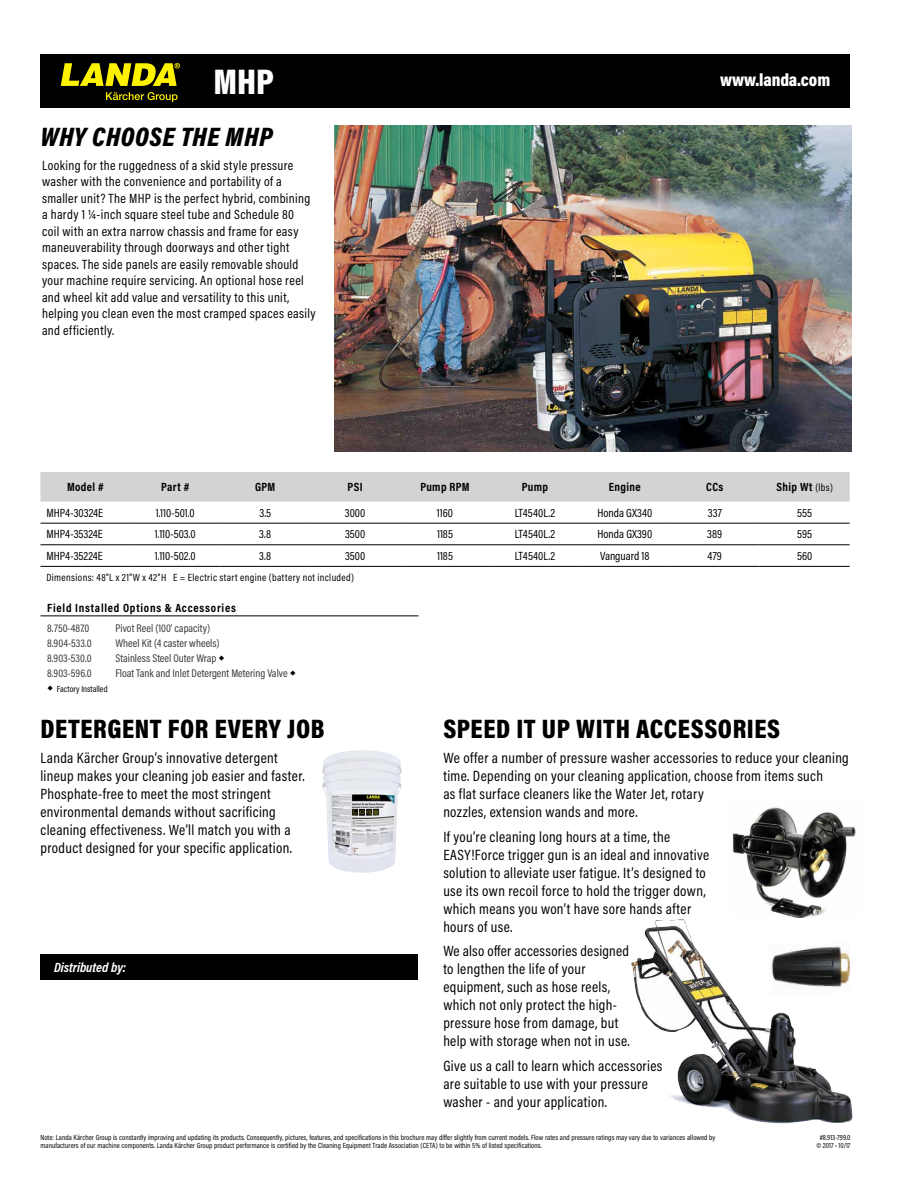
<style>
.page{position:relative;width:918px;height:1188px;background:#fff}
.page>*{position:absolute;margin:0;border:0;box-sizing:border-box;transform-origin:0 0}
.t1{font:900 36px "Acumin Pro Cond";color:#fff}
.t2{font:900 27px "Acumin Pro Cond";letter-spacing:.02em;color:#000}
.t3{font:italic 900 27px "Acumin Pro Cond";letter-spacing:.025em;color:#000}
.t4{font:900 18px "Acumin Pro Cond";letter-spacing:-.005em;color:#fff}
.t5{font:15px/18px "Acumin Pro Cond";letter-spacing:.025em;color:#000}
.t6{font:13.5px/16.5px "Acumin Pro Cond";letter-spacing:.025em;color:#000}
.t7{font:italic 700 13.5px "Acumin Pro Cond";color:#fff}
.t8{font:12px "Acumin Pro Cond";color:#000}
.t9{font:700 12px "Acumin Pro Cond";letter-spacing:.055em;color:#000}
.t10{font:11.25px "Acumin Pro Cond";color:#383839}
.t11{font:10.5px "Acumin Pro Cond";letter-spacing:.035em;color:#000}
.t12{font:9px "Acumin Pro Cond";color:#000}
.t13{font:7.5px/8.2px "Acumin Pro Cond";letter-spacing:.01em;color:#000}
.s1{font-weight:400;font-size:10.5px}
</style>
<div class="page">
<div style="left:40px;top:54px;width:810px;height:54px;background:#000"></div>
<svg style="left:61px;top:63px;width:119px;height:23px"></svg>
<svg style="left:106px;top:92px;width:72px;height:10px"></svg>
<div style="left:40px;top:954px;width:378px;height:26px;background:#000"></div>
<div style="left:40px;top:472px;width:810px;height:30px;background:#d1d3d4"></div>
<hr style="left:40px;top:523px;width:90px;height:1px;background:#000">
<hr style="left:130px;top:523px;width:90px;height:1px;background:#000">
<hr style="left:220px;top:523px;width:90px;height:1px;background:#000">
<hr style="left:310px;top:523px;width:90px;height:1px;background:#000">
<hr style="left:400px;top:523px;width:90px;height:1px;background:#000">
<hr style="left:490px;top:523px;width:90px;height:1px;background:#000">
<hr style="left:580px;top:523px;width:90px;height:1px;background:#000">
<hr style="left:670px;top:523px;width:90px;height:1px;background:#000">
<hr style="left:760px;top:523px;width:90px;height:1px;background:#000">
<hr style="left:40px;top:545px;width:90px;height:1px;background:#000">
<hr style="left:130px;top:545px;width:90px;height:1px;background:#000">
<hr style="left:220px;top:545px;width:90px;height:1px;background:#000">
<hr style="left:310px;top:545px;width:90px;height:1px;background:#000">
<hr style="left:400px;top:545px;width:90px;height:1px;background:#000">
<hr style="left:490px;top:545px;width:90px;height:1px;background:#000">
<hr style="left:580px;top:545px;width:90px;height:1px;background:#000">
<hr style="left:670px;top:545px;width:90px;height:1px;background:#000">
<hr style="left:760px;top:545px;width:90px;height:1px;background:#000">
<hr style="left:40px;top:566px;width:90px;height:1px;background:#000">
<hr style="left:130px;top:566px;width:90px;height:1px;background:#000">
<hr style="left:220px;top:566px;width:90px;height:1px;background:#000">
<hr style="left:310px;top:566px;width:90px;height:1px;background:#000">
<hr style="left:400px;top:566px;width:90px;height:1px;background:#000">
<hr style="left:490px;top:566px;width:90px;height:1px;background:#000">
<hr style="left:580px;top:566px;width:90px;height:1px;background:#000">
<hr style="left:670px;top:566px;width:90px;height:1px;background:#000">
<hr style="left:760px;top:566px;width:90px;height:1px;background:#000">
<hr style="left:40px;top:616px;width:379px;height:1px;background:#000">
<img style="left:335px;top:126px;width:516px;height:325px">
<img style="left:631px;top:919px;width:222px;height:205px">
<img style="left:732px;top:807px;width:124px;height:110px">
<div style="left:766px;top:943px;width:84px;height:53px;background:#fff"></div>
<img style="left:771px;top:946px;width:79px;height:41px">
<img style="left:322px;top:750px;width:80px;height:123px">
<h1 class="t1" style="left:213px;top:58px;width:62px">MHP</h1>
<h2 class="t3" style="left:40px;top:119px;width:234px">WHY CHOOSE THE MHP</h2>
<p class="t6" style="left:42px;top:157px;width:275px">Looking for the ruggedness of a skid style pressure washer with the convenience and portability of a smaller unit? The MHP is the perfect hybrid, combining a hardy 1 ¼-inch square steel tube and Schedule 80<br>coil with an extra narrow chassis and frame for easy maneuverability through doorways and other tight spaces. The side panels are easily removable should your machine require servicing. An optional hose reel and wheel kit add value and versatility to this unit, helping you clean even the most cramped spaces easily and efficiently.</p>
<p class="t4" style="left:720px;top:69px;width:112px">www.landa.com</p>
<p class="t9" style="left:67px;top:479px;width:38px">Model #</p>
<p class="t9" style="left:161px;top:479px;width:30px">Part #</p>
<p class="t9" style="left:255px;top:479px;width:22px">GPM</p>
<p class="t9" style="left:348px;top:479px;width:16px">PSI</p>
<p class="t9" style="left:420px;top:479px;width:51px">Pump RPM</p>
<p class="t9" style="left:522px;top:479px;width:28px">Pump</p>
<p class="t9" style="left:609px;top:479px;width:33px">Engine</p>
<p class="t9" style="left:706px;top:479px;width:19px">CCs</p>
<p class="t9" style="left:777px;top:479px;width:58px">Ship Wt <span class="s1">(lbs)</span></p>
<p class="t8" style="left:46px;top:505px;width:58px">MHP4-30324E</p>
<p class="t8" style="left:156px;top:505px;width:41px">1.110-501.0</p>
<p class="t8" style="left:259px;top:505px;width:13px">3.5</p>
<p class="t8" style="left:345px;top:505px;width:22px">3000</p>
<p class="t8" style="left:437px;top:505px;width:18px">1160</p>
<p class="t8" style="left:515px;top:505px;width:42px">LT4540L.2</p>
<p class="t8" style="left:597px;top:505px;width:56px">Honda GX340</p>
<p class="t8" style="left:708px;top:505px;width:16px">337</p>
<p class="t8" style="left:797px;top:505px;width:16px">555</p>
<p class="t8" style="left:46px;top:527px;width:58px">MHP4-35324E</p>
<p class="t8" style="left:155px;top:527px;width:42px">1.110-503.0</p>
<p class="t8" style="left:259px;top:527px;width:13px">3.8</p>
<p class="t8" style="left:345px;top:527px;width:22px">3500</p>
<p class="t8" style="left:437px;top:527px;width:17px">1185</p>
<p class="t8" style="left:515px;top:527px;width:42px">LT4540L.2</p>
<p class="t8" style="left:598px;top:527px;width:56px">Honda GX390</p>
<p class="t8" style="left:707px;top:527px;width:16px">389</p>
<p class="t8" style="left:797px;top:527px;width:16px">595</p>
<p class="t8" style="left:46px;top:548px;width:58px">MHP4-35224E</p>
<p class="t8" style="left:155px;top:548px;width:42px">1.110-502.0</p>
<p class="t8" style="left:259px;top:548px;width:13px">3.8</p>
<p class="t8" style="left:345px;top:548px;width:22px">3500</p>
<p class="t8" style="left:437px;top:548px;width:17px">1185</p>
<p class="t8" style="left:515px;top:548px;width:42px">LT4540L.2</p>
<p class="t8" style="left:600px;top:548px;width:51px">Vanguard 18</p>
<p class="t8" style="left:708px;top:548px;width:16px">479</p>
<p class="t8" style="left:797px;top:548px;width:17px">560</p>
<p class="t11" style="left:46px;top:571px;width:309px">Dimensions: 48"L x 21"W x 42"H E = Electric start engine (battery not included)</p>
<p class="t9" style="left:47px;top:600px;width:190px">Field Installed Options &amp; Accessories</p>
<p class="t10" style="left:47px;top:621px;width:44px">8.750-487.0</p>
<p class="t10" style="left:115px;top:621px;width:96px">Pivot Reel (100' capacity)</p>
<p class="t10" style="left:47px;top:636px;width:46px">8.904-533.0</p>
<p class="t10" style="left:115px;top:636px;width:106px">Wheel Kit (4 caster wheels)</p>
<p class="t10" style="left:47px;top:651px;width:46px">8.903-530.0</p>
<p class="t10" style="left:115px;top:651px;width:102px">Stainless Steel Outer Wrap</p>
<p class="t10" style="left:47px;top:666px;width:46px">8.903-596.0</p>
<p class="t10" style="left:115px;top:666px;width:174px">Float Tank and Inlet Detergent Metering Valve</p>
<p class="t12" style="left:57px;top:683px;width:52px">Factory Installed</p>
<h2 class="t2" style="left:40px;top:711px;width:285px">DETERGENT FOR EVERY JOB</h2>
<p class="t5" style="left:40px;top:748px;width:266px">Landa Kärcher Group’s innovative detergent lineup makes your cleaning job easier and faster.<br>Phosphate-free to meet the most stringent environmental demands without sacrificing cleaning effectiveness. We’ll match you with a product designed for your specific application.</p>
<p class="t7" style="left:54px;top:958px;width:74px">Distributed by:</p>
<h2 class="t2" style="left:443px;top:711px;width:338px">SPEED IT UP WITH ACCESSORIES</h2>
<p class="t5" style="left:443px;top:748px;width:407px">We offer a number of pressure washer accessories to reduce your cleaning time. Depending on your cleaning application, choose from items such<br>as flat surface cleaners like the Water Jet, rotary<br>nozzles, extension wands and more.</p>
<p class="t5" style="left:443px;top:827px;width:267px">If you’re cleaning long hours at a time, the EASY!Force trigger gun is an ideal and innovative solution to alleviate user fatigue. It’s designed to use its own recoil force to hold the trigger down, which means you won’t have sore hands after hours of use.</p>
<p class="t5" style="left:443px;top:942px;width:188px">We also offer accessories designed to lengthen the life of your equipment, such as hose reels, which not only protect the high&shy;pressure hose from damage, but help with storage when not in use.</p>
<p class="t5" style="left:443px;top:1057px;width:221px">Give us a call to learn which accessories are suitable to use with your pressure washer - and your application.</p>
<p class="t13" style="left:40px;top:1133px;width:677px">Note: Landa Kärcher Group is constantly improving and updating its products. Consequently, pictures, features, and specifications in this brochure may differ slightly from current models. Flow rates and pressure ratings may vary due to variances allowed by manufacturers of our machine components. Landa Kärcher Group product performance is certified by the Cleaning Equipment Trade Association (CETA) to be within 5% of listed specifications.</p>
<p class="t13" style="left:817px;top:1133px;width:35px;text-align:center">#8.913-799.0 © 2017 • 10/17</p>
</div>
